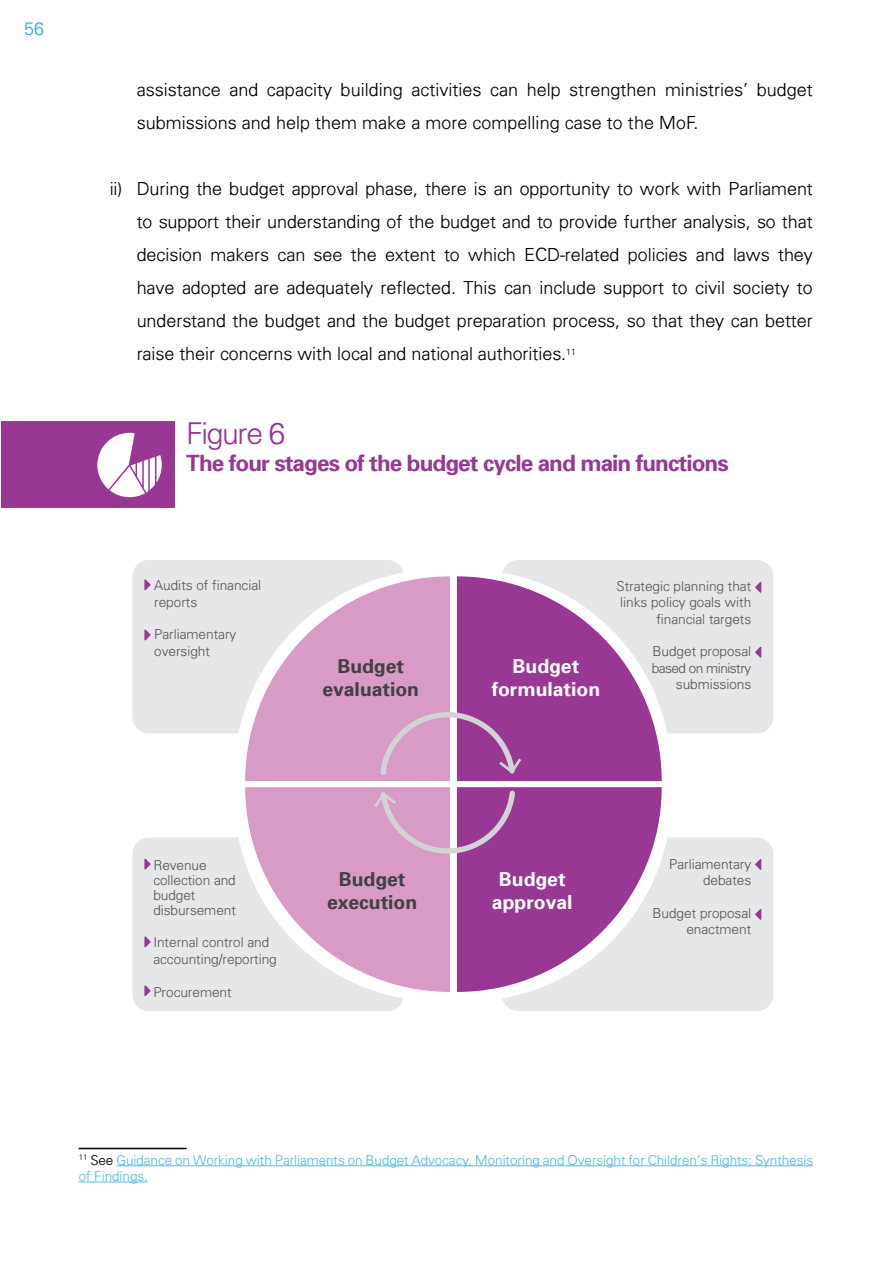
<style>
.page{position:relative;width:893px;height:1263px;background:#fff}
.page>*{position:absolute;margin:0;border:0;box-sizing:border-box;transform-origin:0 0}
.t1{font:300 30px "Univers";letter-spacing:-.04em;color:#983794}
.t2{font:700 22.5px "Univers 65";letter-spacing:-.04em;color:#983794}
.t3{font:700 19.35px/23.2px "Univers 65";color:#fff;text-align:center}
.t4{font:700 19.35px/23.2px "Univers 65";color:#414042;text-align:center}
.t5{font:300 18px/33px "Univers";letter-spacing:.005em;color:#000}
.t6{font:300 18px "Univers";color:#2aace2}
.t7{font:300 13.65px/16.4px "Univers";color:#58595b;text-align:right}
.t8{font:300 13.5px/16.2px "Univers";color:#4cbcec}
.s1{color:#000}
</style>
<div class="page">
<div style="left:1px;top:421px;width:174px;height:87px;background:#983794"></div>
<svg style="left:97px;top:433px;width:65px;height:64px"></svg>
<div style="left:132px;top:560px;width:271px;height:173px;background:#e6e7e8"></div>
<div style="left:502px;top:560px;width:271px;height:173px;background:#e6e7e8"></div>
<div style="left:503px;top:837px;width:270px;height:174px;background:#e6e7e8"></div>
<div style="left:132px;top:837px;width:271px;height:174px;background:#e6e7e8"></div>
<svg style="left:245px;top:576px;width:417px;height:205px;background:#c489bc"></svg>
<svg style="left:245px;top:787px;width:417px;height:205px;background:#c489bc"></svg>
<svg style="left:144px;top:579px;width:7px;height:11px"></svg>
<svg style="left:144px;top:858px;width:7px;height:12px"></svg>
<svg style="left:144px;top:936px;width:7px;height:11px"></svg>
<svg style="left:755px;top:859px;width:6px;height:11px"></svg>
<svg style="left:755px;top:909px;width:6px;height:11px"></svg>
<svg style="left:755px;top:582px;width:6px;height:11px"></svg>
<svg style="left:755px;top:646px;width:6px;height:12px"></svg>
<svg style="left:144px;top:985px;width:7px;height:11px"></svg>
<svg style="left:144px;top:629px;width:7px;height:12px"></svg>
<hr style="left:79px;top:1148px;width:108px;height:1px;background:#000">
<hr style="left:116px;top:1165px;width:697px;height:1px;background:#4cbcec">
<hr style="left:79px;top:1182px;width:69px;height:1px;background:#4cbcec">
<p class="t6" style="left:24px;top:18px;width:21px">56</p>
<p class="t5" style="left:137px;top:72px;width:678px">assistance and capacity building activities can help strengthen ministries’ budget submissions and help them make a more compelling case to the MoF.</p>
<p class="t5" style="left:137px;top:171px;width:678px;text-align:justify;text-indent:-27px">ii) During the budget approval phase, there is an opportunity to work with Parliament to support their understanding of the budget and to provide further analysis, so that decision makers can see the extent to which ECD-related policies and laws they have adopted are adequately reflected. This can include support to civil society to understand the budget and the budget preparation process, so that they can better raise their concerns with local and national authorities.<sup>11</sup></p>
<h1 class="t1" style="left:186px;top:415px;width:101px">Figure 6</h1>
<p class="t2" style="left:186px;top:448px;width:544px">The four stages of the budget cycle and main functions</p>
<p class="t7" style="left:154px;top:577px;width:108px;text-align:left">Audits of financial reports</p>
<p class="t7" style="left:154px;top:626px;width:84px;text-align:left">Parliamentary oversight</p>
<p class="t4" style="left:322px;top:654px;width:98px">Budget evaluation</p>
<p class="t3" style="left:492px;top:654px;width:110px">Budget formulation</p>
<p class="t7" style="left:616px;top:577px;width:136px">Strategic planning that links policy goals with financial targets</p>
<p class="t7" style="left:652px;top:643px;width:101px">Budget proposal based on ministry submissions</p>
<p class="t7" style="left:153px;top:857px;width:84px;line-height:15px;text-align:left">Revenue collection and budget disbursement</p>
<p class="t7" style="left:153px;top:934px;width:125px;text-align:left">Internal control and accounting/reporting</p>
<p class="t7" style="left:153px;top:983px;width:80px">Procurement</p>
<p class="t4" style="left:327px;top:866px;width:92px">Budget execution</p>
<p class="t3" style="left:492px;top:866px;width:82px">Budget approval</p>
<p class="t7" style="left:669px;top:855px;width:84px">Parliamentary debates</p>
<p class="t7" style="left:653px;top:904px;width:100px">Budget proposal enactment</p>
<p class="t8" style="left:79px;top:1151px;width:736px"><sup>11</sup> <span class="s1">See</span> Guidance on Working with Parliaments on Budget Advocacy, Monitoring and Oversight for Children’s Rights: Synthesis of Findings.</p>
</div>
